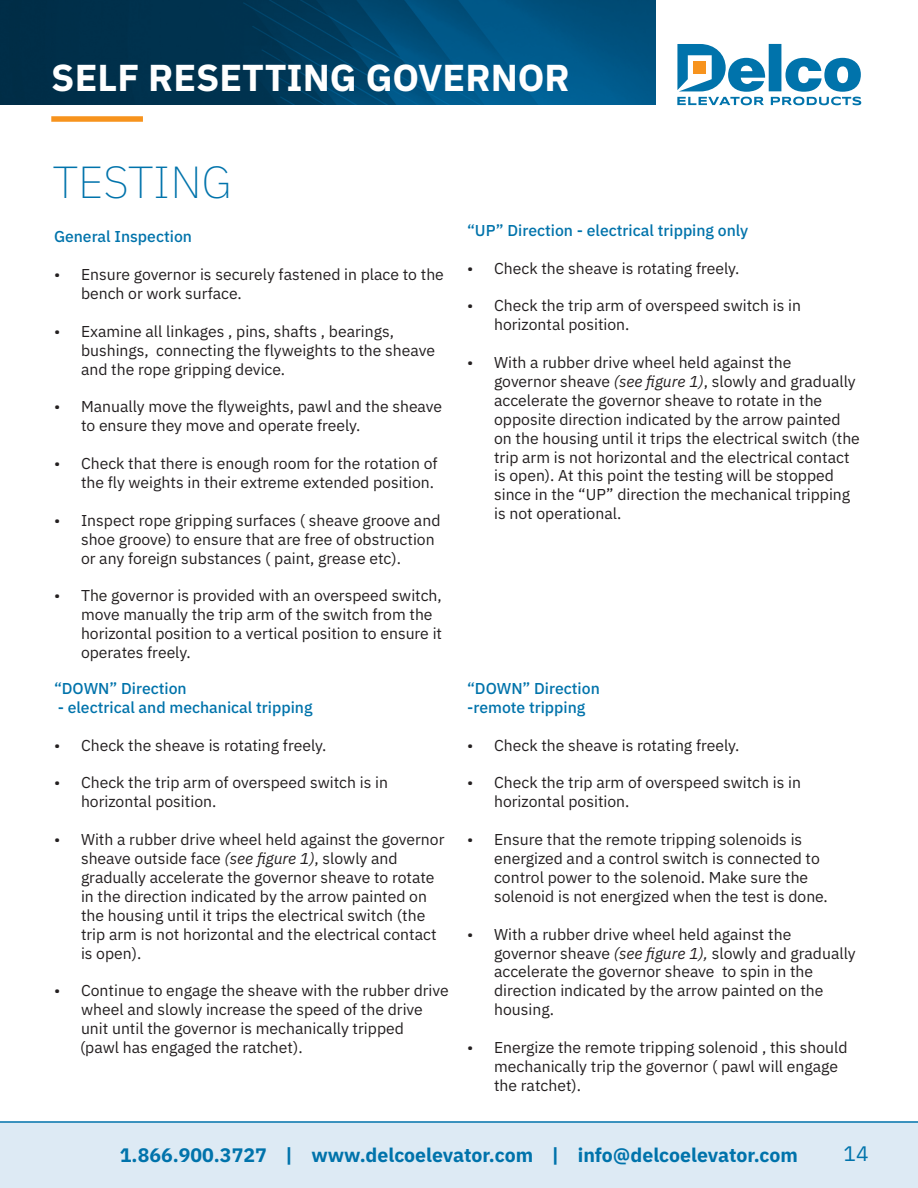
<style>
.page{position:relative;width:918px;height:1188px;background:#fff}
.page>*{position:absolute;margin:0;border:0;box-sizing:border-box;transform-origin:0 0}
.Product_title{font:200 45px "IBM Plex Sans";color:#0073ab}
.t1{font:700 37.5px "IBM Plex Sans";color:#fff}
.t2{font:21px "IBM Plex Sans";color:#0073ab}
.t3{font:700 19.5px "IBM Plex Sans";color:#0073ab}
.D_Text{font:15.75px/18.9px "IBM Plex Sans";color:#231f20}
.D_Text-2{font:500 15.75px "IBM Plex Sans";color:#0073ab}
.Paragraph_Style_1{font:500 15.75px "IBM Plex Sans";color:#0073ab}
.s1{font-style:italic}
</style>
<div class="page">
<svg style="left:677px;top:44px;width:184px;height:61px"></svg>
<svg style="left:0;top:0;width:656px;height:104px;background:#004267"></svg>
<div style="left:51px;top:116px;width:92px;height:6px;background:#f7931d"></div>
<div style="left:0;top:1123px;width:918px;height:65px;background:#ddeaf4"></div>
<hr style="left:0;top:1121px;width:918px;height:2px;background:#0073ab">
<h2 class="t1" style="left:51px;top:48px;width:520px">SELF RESETTING GOVERNOR</h2>
<p class="Product_title" style="left:53px;top:148px;width:181px">TESTING</p>
<p class="Paragraph_Style_1" style="left:54px;top:224px;width:140px">General Inspection</p>
<p class="D_Text" style="left:81px;top:264px;width:364px;text-indent:-27px">• Ensure governor is securely fastened in place to the bench or work surface.</p>
<p class="D_Text" style="left:81px;top:320px;width:356px;text-indent:-27px">• Examine all linkages , pins, shafts , bearings, bushings, connecting the flyweights to the sheave and the rope gripping device.</p>
<p class="D_Text" style="left:81px;top:396px;width:363px;text-indent:-27px">• Manually move the flyweights, pawl and the sheave to ensure they move and operate freely.</p>
<p class="D_Text" style="left:81px;top:453px;width:358px;text-indent:-27px">• Check that there is enough room for the rotation of the fly weights in their extreme extended position.</p>
<p class="D_Text" style="left:81px;top:509px;width:361px;text-indent:-27px">• Inspect rope gripping surfaces ( sheave groove and shoe groove) to ensure that are free of obstruction or any foreign substances ( paint, grease etc).</p>
<p class="D_Text" style="left:81px;top:585px;width:363px;text-indent:-27px">• The governor is provided with an overspeed switch, move manually the trip arm of the switch from the horizontal position to a vertical position to ensure it operates freely.</p>
<p class="D_Text-2" style="left:54px;top:676px;width:134px">“DOWN” Direction</p>
<p class="D_Text-2" style="left:58px;top:695px;width:256px">- electrical and mechanical tripping</p>
<p class="D_Text" style="left:54px;top:734px;width:272px">• Check the sheave is rotating freely.</p>
<p class="D_Text" style="left:81px;top:772px;width:308px;text-indent:-27px">• Check the trip arm of overspeed switch is in horizontal position.</p>
<p class="D_Text" style="left:81px;top:829px;width:365px;text-indent:-27px">• With a rubber drive wheel held against the governor sheave outside face <span class="s1">(see figure 1)</span>, slowly and gradually accelerate the governor sheave to rotate in the direction indicated by the arrow painted on the housing until it trips the electrical switch (the trip arm is not horizontal and the electrical contact is open).</p>
<p class="D_Text" style="left:81px;top:980px;width:369px;text-indent:-27px">• Continue to engage the sheave with the rubber drive wheel and slowly increase the speed of the drive unit until the governor is mechanically tripped</p>
<p class="D_Text" style="left:80px;top:1037px;width:222px">(pawl has engaged the ratchet).</p>
<p class="Paragraph_Style_1" style="left:467px;top:218px;width:283px">“UP” Direction - electrical tripping only</p>
<p class="D_Text" style="left:467px;top:257px;width:272px">• Check the sheave is rotating freely.</p>
<p class="D_Text" style="left:494px;top:295px;width:308px;text-indent:-27px">• Check the trip arm of overspeed switch is in horizontal position.</p>
<p class="D_Text" style="left:494px;top:352px;width:367px;text-indent:-27px">• With a rubber drive wheel held against the<br>governor sheave <span class="s1">(see figure 1)</span>, slowly and gradually accelerate the governor sheave to rotate in the opposite direction indicated by the arrow painted on the housing until it trips the electrical switch (the trip arm is not horizontal and the electrical contact is open). At this point the testing will be stopped since in the “UP” direction the mechanical tripping is not operational.</p>
<p class="D_Text-2" style="left:467px;top:676px;width:134px">“DOWN” Direction</p>
<p class="D_Text-2" style="left:467px;top:695px;width:120px">-remote tripping</p>
<p class="D_Text" style="left:467px;top:734px;width:272px">• Check the sheave is rotating freely.</p>
<p class="D_Text" style="left:494px;top:772px;width:308px;text-indent:-27px">• Check the trip arm of overspeed switch is in horizontal position.</p>
<p class="D_Text" style="left:494px;top:829px;width:333px;text-indent:-27px">• Ensure that the remote tripping solenoids is energized and a control switch is connected to control power to the solenoid. Make sure the solenoid is not energized when the test is done.</p>
<p class="D_Text" style="left:494px;top:923px;width:363px;text-indent:-27px">• With a rubber drive wheel held against the governor sheave <span class="s1">(see figure 1),</span> slowly and gradually accelerate the governor sheave to spin in the direction indicated by the arrow painted on the housing.</p>
<p class="D_Text" style="left:494px;top:1037px;width:355px;text-indent:-27px">• Energize the remote tripping solenoid , this should mechanically trip the governor ( pawl will engage the ratchet).</p>
<p class="t3" style="left:120px;top:1140px;width:680px">1.866.900.3727 | www.delcoelevator.com | info@delcoelevator.com</p>
<h3 class="t2" style="left:843px;top:1137px;width:27px">14</h3>
</div>
